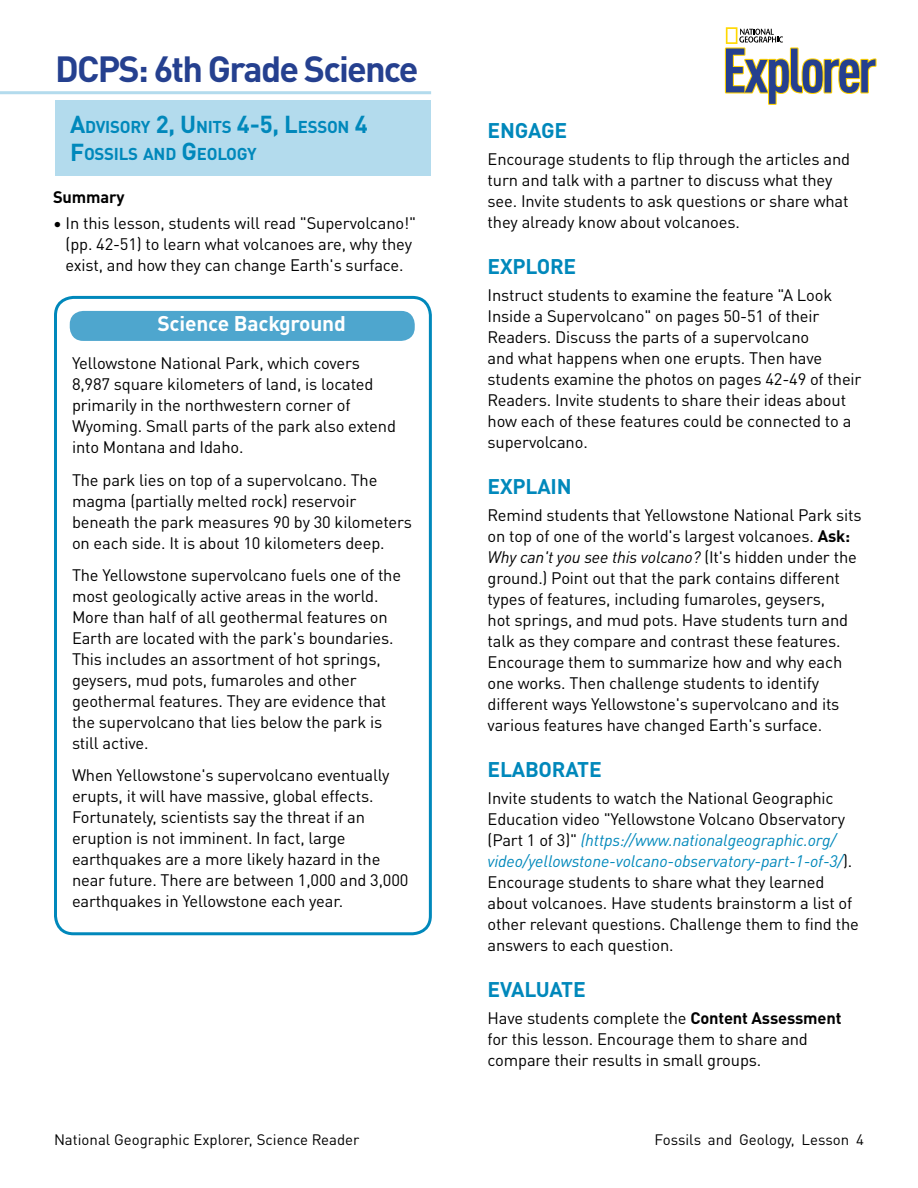
<style>
.page{position:relative;width:918px;height:1188px;background:#fff}
.page>*{position:absolute;margin:0;border:0;box-sizing:border-box;transform-origin:0 0}
.t1{font:700 condensed 61.65px "DINOT";letter-spacing:-.045em;color:#25408f}
.t2{font:700 36px "DINOT";letter-spacing:-.05em;color:#25408f}
.t3{font:700 21px "DINOT";letter-spacing:-.01em;color:#08b}
.t4{font:700 21px "DINOT";letter-spacing:-.01em;color:#fff}
.t5{font:700 16.95px/27px "DINOT";letter-spacing:-.015em;color:#08b}
.t6{font:16.5px/21px "DINOT";letter-spacing:-.01em;color:#000}
.t7{font:700 16.5px "DINOT";letter-spacing:-.01em;color:#000}
.t8{font:15px "DINOT";color:#000}
.s1{font-size:24.3px}
.s2{font-weight:700}
.s3{font-style:italic}
.s4{font-style:italic;color:#08b}
</style>
<div class="page">
<div style="left:70px;top:311px;width:345px;height:30px;background:#4ea6ce;border-radius:14px"></div>
<div style="left:54px;top:296px;width:378px;height:639px;border:3px solid #08b;border-radius:18px"></div>
<hr style="left:0;top:91px;width:431px;height:3px;background:#b3dbed">
<div style="left:55px;top:100px;width:375px;height:76px;background:#b3dbed"></div>
<svg style="left:724px;top:27px;width:153px;height:78px"></svg>
<h2 class="t2" style="left:55px;top:40px;width:365px">DCPS: 6th Grade Science</h2>
<p class="t5" style="left:70px;top:113px;width:299px"><span class="s1">A</span>DVISORY <span class="s1">2, U</span>NITS <span class="s1">4-5, L</span>ESSON <span class="s1">4<br>F</span>OSSILS AND <span class="s1">G</span>EOLOGY</p>
<p class="t7" style="left:53px;top:184px;width:73px">Summary</p>
<p class="t6" style="left:53px;top:211px;width:364px;text-align:center">• In this lesson, students will read "Supervolcano!" (pp. 42-51) to learn what volcanoes are, why they exist, and how they can change Earth's surface.</p>
<p class="t4" style="left:157px;top:307px;width:190px">Science Background</p>
<p class="t6" style="left:72px;top:352px;width:326px">Yellowstone National Park, which covers 8,987 square kilometers of land, is located primarily in the northwestern corner of Wyoming. Small parts of the park also extend into Montana and Idaho.</p>
<p class="t6" style="left:72px;top:468px;width:342px">The park lies on top of a supervolcano. The magma (partially melted rock) reservoir beneath the park measures 90 by 30 kilometers on each side. It is about 10 kilometers deep.</p>
<p class="t6" style="left:72px;top:563px;width:331px">The Yellowstone supervolcano fuels one of the most geologically active areas in the world.<br>More than half of all geothermal features on Earth are located with the park's boundaries.<br>This includes an assortment of hot springs, geysers, mud pots, fumaroles and other geothermal features. They are evidence that the supervolcano that lies below the park is still active.</p>
<p class="t6" style="left:72px;top:764px;width:338px">When Yellowstone's supervolcano eventually erupts, it will have massive, global effects.<br>Fortunately, scientists say the threat if an eruption is not imminent. In fact, large earthquakes are a more likely hazard in the near future. There are between 1,000 and 3,000 earthquakes in Yellowstone each year.</p>
<h1 class="t1" style="left:722px;top:25px;width:156px">Explorer</h1>
<p class="t3" style="left:488px;top:114px;width:81px">ENGAGE</p>
<p class="t6" style="left:488px;top:147px;width:364px">Encourage students to flip through the articles and turn and talk with a partner to discuss what they see. Invite students to ask questions or share what they already know about volcanoes.</p>
<p class="t3" style="left:488px;top:250px;width:90px">EXPLORE</p>
<p class="t6" style="left:488px;top:283px;width:375px">Instruct students to examine the feature "A Look Inside a Supervolcano" on pages 50-51 of their Readers. Discuss the parts of a supervolcano<br>and what happens when one erupts. Then have students examine the photos on pages 42-49 of their Readers. Invite students to share their ideas about how each of these features could be connected to a supervolcano.</p>
<p class="t3" style="left:488px;top:470px;width:86px">EXPLAIN</p>
<p class="t6" style="left:488px;top:503px;width:375px">Remind students that Yellowstone National Park sits on top of one of the world's largest volcanoes. <span class="s2">Ask:<br></span><span class="s3">Why can't you see this volcano?</span> (It's hidden under the ground.) Point out that the park contains different types of features, including fumaroles, geysers,<br>hot springs, and mud pots. Have students turn and talk as they compare and contrast these features.<br>Encourage them to summarize how and why each one works. Then challenge students to identify different ways Yellowstone's supervolcano and its various features have changed Earth's surface.</p>
<p class="t3" style="left:488px;top:753px;width:116px">ELABORATE</p>
<p class="t6" style="left:488px;top:787px;width:373px">Invite students to watch the National Geographic Education video "Yellowstone Volcano Observatory (Part 1 of 3)" <span class="s4">(https://www.nationalgeographic.org/ video/yellowstone-volcano-observatory-part-1-of-3/</span>).<br>Encourage students to share what they learned about volcanoes. Have students brainstorm a list of other relevant questions. Challenge them to find the answers to each question.</p>
<p class="t3" style="left:488px;top:973px;width:100px">EVALUATE</p>
<p class="t6" style="left:488px;top:1007px;width:355px">Have students complete the <span class="s2">Content Assessment </span>for this lesson. Encourage them to share and compare their results in small groups.</p>
<p class="t8" style="left:54px;top:1129px;width:307px">National Geographic Explorer, Science Reader</p>
<p class="t8" style="left:654px;top:1129px;width:211px">Fossils and Geology, Lesson 4</p>
</div>
